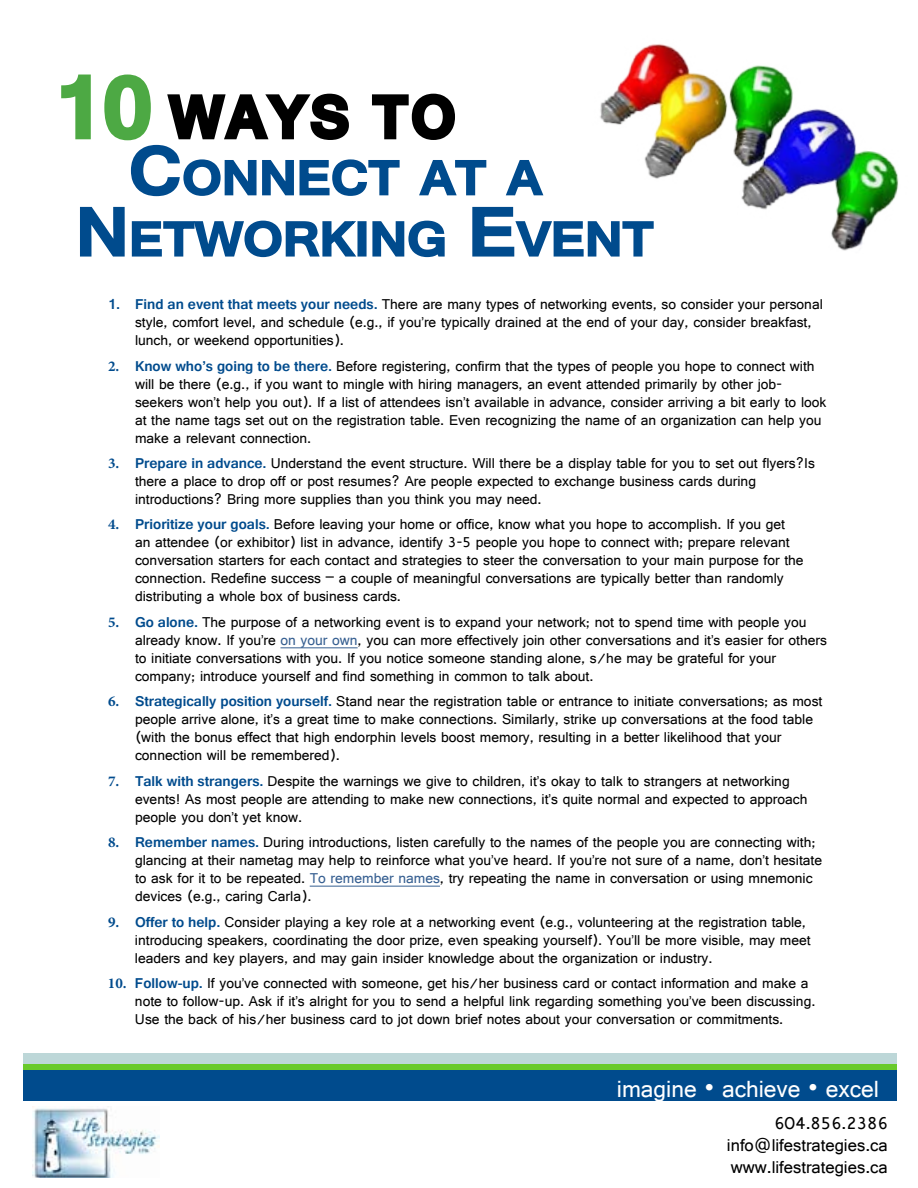
<style>
.page{position:relative;width:918px;height:1188px;background:#fff}
.page>*{position:absolute;margin:0;border:0;box-sizing:border-box;transform-origin:0 0}
.t1{font:700 61.5px "Gautami";letter-spacing:.06em;color:#000}
.t2{font:700 50.4px/61.2px "Gautami";color:#004b8d;scale:1.1 1}
.t3{font:24.6px "Gautami";color:#fff}
.t4{font:18px/21.6px "Gautami";color:#000;text-align:justify}
.t5{font:15px/18px "Gautami";color:#000}
.s1{font-size:90px;color:#4da944}
.s2{font-size:72px}
.s3{font-weight:700;color:#004b8d}
.s4{font-family:"Minion Pro";font-weight:700;color:#004b8d}
.s5{color:#365f91}
</style>
<div class="page">
<div style="left:23px;top:1053px;width:874px;height:11px;background:#bdd7d8"></div>
<div style="left:23px;top:1070px;width:874px;height:30px;background:#004b8d"></div>
<div style="left:23px;top:1064px;width:874px;height:6px;background:#69ca2b"></div>
<img style="left:33px;top:1108px;width:127px;height:70px">
<img style="left:655px;top:44px;width:244px;height:207px">
<svg style="left:61px;top:44px;width:594px;height:214px"></svg>
<hr style="left:310px;top:886px;width:130px;height:1px;background:#365f91">
<hr style="left:280px;top:647px;width:78px;height:1px;background:#365f91">
<h1 class="t1" style="left:54px;top:80px;width:403px"><span class="s1">10</span> ways to</h1>
<h2 class="t2" style="left:76px;top:146px;width:527px;text-indent:53px"><span class="s2">C</span>ONNECT AT A<br><span class="s2">N</span> ETWORKING <span class="s2">E</span>VENT</h2>
<p class="t5" style="left:135px;top:295px;width:689px;text-indent:-27px"><span class="s3">1. Find an event that meets your needs.</span> There are many types of networking events, so consider your personal style, comfort level, and schedule (e.g., if you’re typically drained at the end of your day, consider breakfast, lunch, or weekend opportunities).</p>
<p class="t5" style="left:135px;top:356px;width:693px;text-indent:-27px"><span class="s4">2.</span> <span class="s3">Know who’s going to be there.</span> Before registering, confirm that the types of people you hope to connect with will be there (e.g., if you want to mingle with hiring managers, an event attended primarily by other job&shy;seekers won’t help you out). If a list of attendees isn’t available in advance, consider arriving a bit early to look at the name tags set out on the registration table. Even recognizing the name of an organization can help you make a relevant connection.</p>
<p class="t5" style="left:135px;top:454px;width:682px;text-indent:-27px"><span class="s4">3.</span> <span class="s3">Prepare in advance.</span> Understand the event structure. Will there be a display table for you to set out flyers?Is there a place to drop off or post resumes? Are people expected to exchange business cards during introductions? Bring more supplies than you think you may need.</p>
<p class="t5" style="left:135px;top:515px;width:670px;text-indent:-27px"><span class="s4">4.</span> <span class="s3">Prioritize your goals.</span> Before leaving your home or office, know what you hope to accomplish. If you get an attendee (or exhibitor) list in advance, identify 3-5 people you hope to connect with; prepare relevant conversation starters for each contact and strategies to steer the conversation to your main purpose for the connection. Redefine success – a couple of meaningful conversations are typically better than randomly distributing a whole box of business cards.</p>
<p class="t5" style="left:135px;top:613px;width:694px;text-indent:-27px"><span class="s4">5.</span> <span class="s3">Go alone.</span> The purpose of a networking event is to expand your network; not to spend time with people you already know. If you’re <span class="s5">on your own</span>, you can more effectively join other conversations and it’s easier for others to initiate conversations with you. If you notice someone standing alone, s/he may be grateful for your company; introduce yourself and find something in common to talk about.</p>
<p class="t5" style="left:135px;top:692px;width:689px;text-indent:-27px"><span class="s4">6.</span> <span class="s3">strategically position yourself.</span> Stand near the registration table or entrance to initiate conversations; as most people arrive alone, it’s a great time to make connections. Similarly, strike up conversations at the food table (with the bonus effect that high endorphin levels boost memory, resulting in a better likelihood that your connection will be remembered).</p>
<p class="t5" style="left:135px;top:772px;width:674px;text-indent:-27px"><span class="s4">7.</span> <span class="s3">talk with strangers.</span> Despite the warnings we give to children, it’s okay to talk to strangers at networking events! As most people are attending to make new connections, it’s quite normal and expected to approach people you don’t yet know.</p>
<p class="t5" style="left:135px;top:833px;width:689px;text-indent:-27px"><span class="s4">8.</span> <span class="s3">Remember names.</span> During introductions, listen carefully to the names of the people you are connecting with; glancing at their nametag may help to reinforce what you’ve heard. If you’re not sure of a name, don’t hesitate to ask for it to be repeated. <span class="s5">To remember names</span>, try repeating the name in conversation or using mnemonic devices (e.g., caring Carla).</p>
<p class="t5" style="left:135px;top:913px;width:677px;text-indent:-27px"><span class="s4">9.</span> <span class="s3">offer to help.</span> Consider playing a key role at a networking event (e.g., volunteering at the registration table, introducing speakers, coordinating the door prize, even speaking yourself). You’ll be more visible, may meet leaders and key players, and may gain insider knowledge about the organization or industry.</p>
<p class="t5" style="left:135px;top:974px;width:682px;text-indent:-27px"><span class="s4">10.</span> <span class="s3">Follow-up.</span> If you’ve connected with someone, get his/her business card or contact information and make a note to follow-up. Ask if it’s alright for you to send a helpful link regarding something you’ve been discussing.<br>Use the back of his/her business card to jot down brief notes about your conversation or commitments.</p>
<h3 class="t3" style="left:617px;top:1074px;width:264px">imagine • achieve • excel</h3>
<p class="t4" style="left:727px;top:1112px;width:162px;text-indent:47px">604.856.2386 info@lifestrategies.ca www.lifestrategies.ca</p>
</div>
